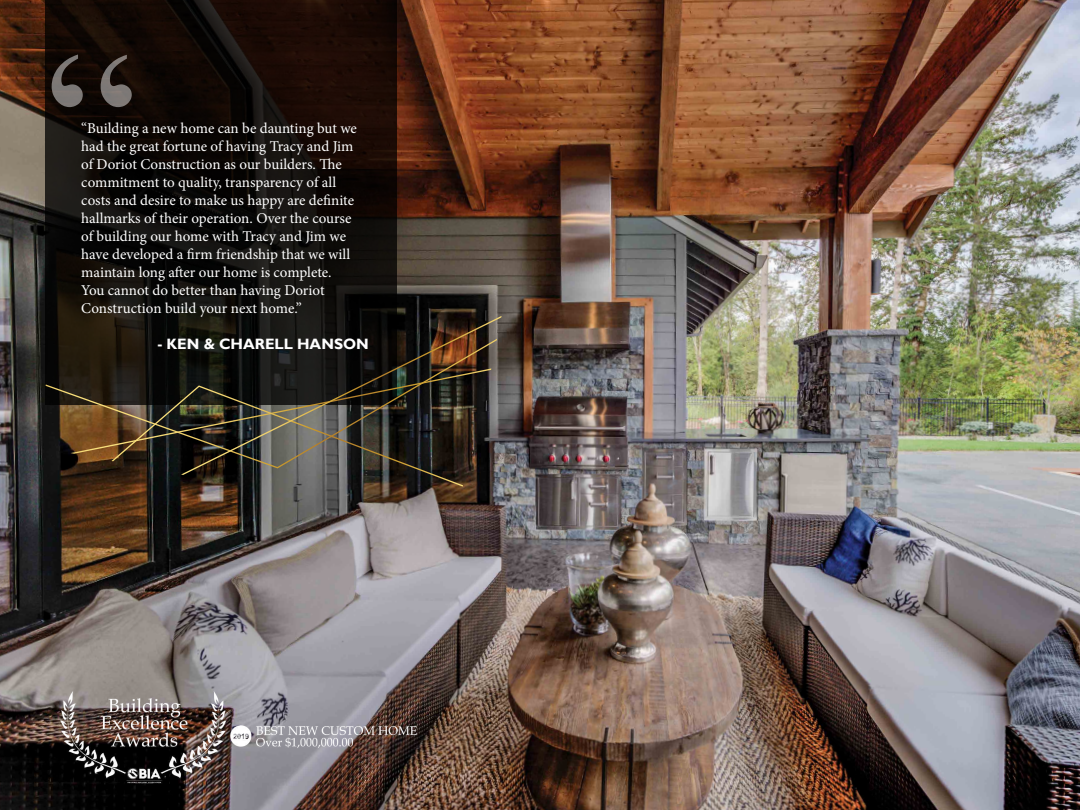
<style>
.page{position:relative;width:1080px;height:810px;background:#fff}
.page>*{position:absolute;margin:0;border:0;box-sizing:border-box;transform-origin:0 0}
.t1{font:312.5px "Microsoft Himalaya";color:#fff}
.t2{font:15px/18px "Minion Pro";letter-spacing:-.005em;color:#fff}
.t3{font:700 15px "Gill Sans";color:#fff}
</style>
<div class="page">
<img style="left:0;top:0;width:1080px;height:810px">
<svg style="left:45px;top:0;width:351px;height:405px"></svg>
<img style="left:50px;top:686px;width:386px;height:98px">
<svg style="left:111px;top:468px;width:352px;height:19px"></svg>
<svg style="left:46px;top:339px;width:135px;height:129px"></svg>
<img style="left:181px;top:316px;width:321px;height:159px">
<h1 class="t1" style="left:45px;top:-94px;width:94px">“</h1>
<p class="t2" style="left:81px;top:119px;width:277px">“Building a new home can be daunting but we had the great fortune of having Tracy and Jim of Doriot Construction as our builders. The commitment to quality, transparency of all costs and desire to make us happy are definite hallmarks of their operation. Over the course of building our home with Tracy and Jim we have developed a firm friendship that we will maintain long after our home is complete.<br>You cannot do better than having Doriot Construction build your next home.”</p>
<p class="t3" style="left:157px;top:335px;width:213px">- KEN &amp; CHARELL HANSON</p>
</div>
